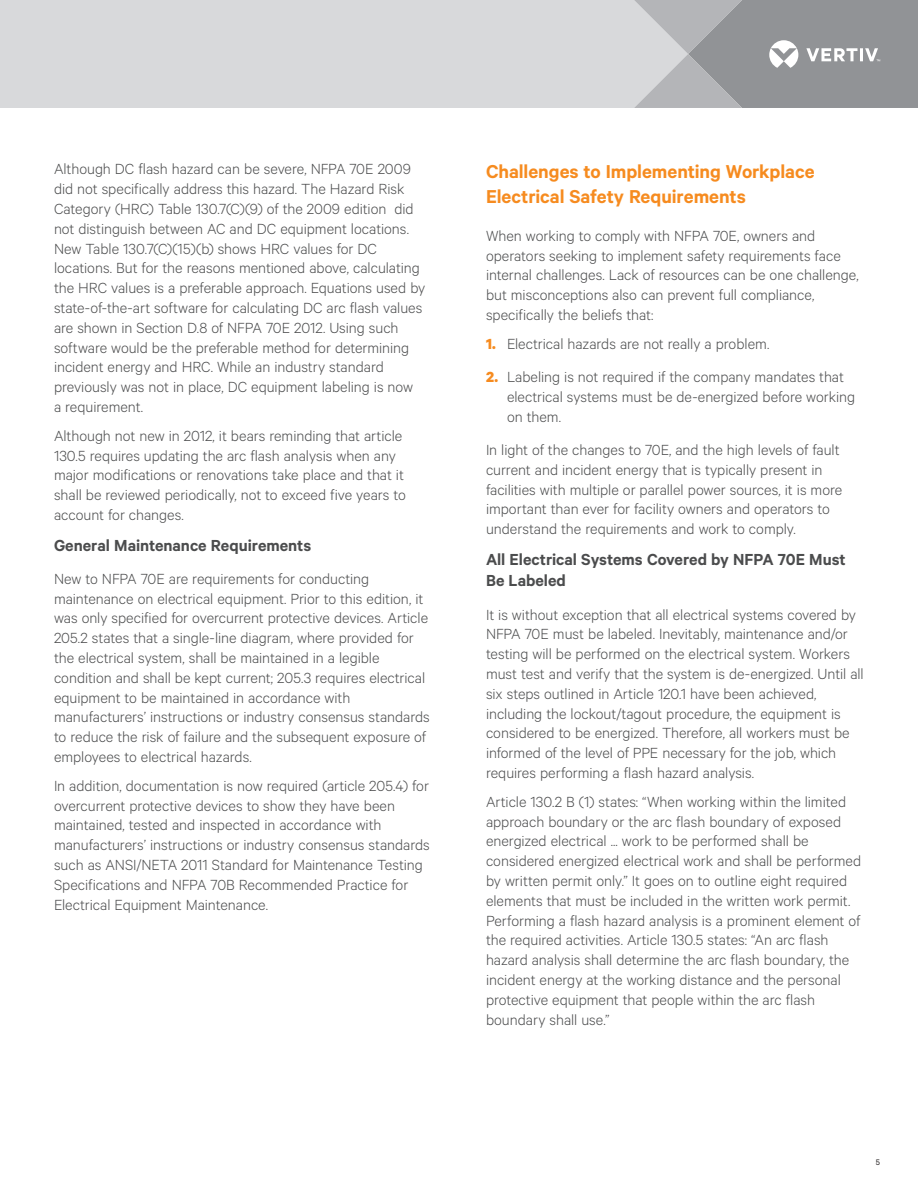
<style>
.page{position:relative;width:918px;height:1188px;background:#fff}
.page>*{position:absolute;margin:0;border:0;box-sizing:border-box;transform-origin:0 0}
.Vertiv_Orange_Main_H{font:600 21px/25.2px "Calibre";color:#f68b1f}
.Vertiv_Heading{font:600 18px/21.6px "Calibre";color:#4b4c4d}
.Vertiv_Body_Text{font:300 16.5px/19.8px "Calibre";color:#4b4c4d}
.t1{font:9px "Calibre";color:#231f20}
.s1{font-weight:700;color:#f68b1f}
</style>
<div class="page">
<div style="left:0;top:0;width:634px;height:108px;background:#d8d9db"></div>
<svg style="left:634px;top:0;width:284px;height:108px;background:#a1a3a6"></svg>
<p class="Vertiv_Body_Text" style="left:54px;top:159px;width:373px">Although DC flash hazard can be severe, NFPA 70E 2009 did not specifically address this hazard. The Hazard Risk Category (HRC) Table 130.7(C)(9) of the 2009 edition did not distinguish between AC and DC equipment locations.<br>New Table 130.7(C)(15)(b) shows HRC values for DC locations. But for the reasons mentioned above, calculating the HRC values is a preferable approach. Equations used by state-of-the-art software for calculating DC arc flash values are shown in Section D.8 of NFPA 70E 2012. Using such software would be the preferable method for determining incident energy and HRC. While an industry standard previously was not in place, DC equipment labeling is now<br>a requirement.</p>
<p class="Vertiv_Body_Text" style="left:54px;top:425px;width:353px">Although not new in 2012, it bears reminding that article 130.5 requires updating the arc flash analysis when any major modifications or renovations take place and that it shall be reviewed periodically, not to exceed five years to account for changes.</p>
<p class="Vertiv_Heading" style="left:54px;top:534px;width:259px">General Maintenance Requirements</p>
<p class="Vertiv_Body_Text" style="left:54px;top:568px;width:377px">New to NFPA 70E are requirements for conducting maintenance on electrical equipment. Prior to this edition, it was only specified for overcurrent protective devices. Article 205.2 states that a single-line diagram, where provided for the electrical system, shall be maintained in a legible condition and shall be kept current; 205.3 requires electrical equipment to be maintained in accordance with manufacturers’ instructions or industry consensus standards to reduce the risk of failure and the subsequent exposure of employees to electrical hazards.</p>
<p class="Vertiv_Body_Text" style="left:54px;top:775px;width:377px">In addition, documentation is now required (article 205.4) for overcurrent protective devices to show they have been maintained, tested and inspected in accordance with manufacturers’ instructions or industry consensus standards such as ANSI/NETA 2011 Standard for Maintenance Testing Specifications and NFPA 70B Recommended Practice for Electrical Equipment Maintenance.</p>
<p class="Vertiv_Orange_Main_H" style="left:486px;top:158px;width:330px">Challenges to Implementing Workplace<br>Electrical Safety Requirements</p>
<p class="Vertiv_Body_Text" style="left:486px;top:225px;width:374px">When working to comply with NFPA 70E, owners and operators seeking to implement safety requirements face internal challenges. Lack of resources can be one challenge, but misconceptions also can prevent full compliance, specifically the beliefs that:</p>
<p class="Vertiv_Body_Text" style="left:486px;top:333px;width:285px"><span class="s1">1.</span> Electrical hazards are not really a problem.</p>
<p class="Vertiv_Body_Text" style="left:507px;top:366px;width:350px;text-indent:-21px"><span class="s1">2.</span> Labeling is not required if the company mandates that electrical systems must be de-energized before working on them.</p>
<p class="Vertiv_Body_Text" style="left:486px;top:439px;width:358px">In light of the changes to 70E, and the high levels of fault current and incident energy that is typically present in facilities with multiple or parallel power sources, it is more important than ever for facility owners and operators to understand the requirements and work to comply.</p>
<p class="Vertiv_Heading" style="left:486px;top:548px;width:361px">All Electrical Systems Covered by NFPA 70E Must<br>Be Labeled</p>
<p class="Vertiv_Body_Text" style="left:486px;top:604px;width:379px">It is without exception that all electrical systems covered by NFPA 70E must be labeled. Inevitably, maintenance and/or testing will be performed on the electrical system. Workers must test and verify that the system is de-energized. Until all six steps outlined in Article 120.1 have been achieved, including the lockout/tagout procedure, the equipment is considered to be energized. Therefore, all workers must be informed of the level of PPE necessary for the job, which requires performing a flash hazard analysis.</p>
<p class="Vertiv_Body_Text" style="left:486px;top:791px;width:377px">Article 130.2 B (1) states: “When working within the limited approach boundary or the arc flash boundary of exposed energized electrical ... work to be performed shall be considered energized electrical work and shall be performed by written permit only.” It goes on to outline eight required elements that must be included in the written work permit.<br>Performing a flash hazard analysis is a prominent element of the required activities. Article 130.5 states: “An arc flash hazard analysis shall determine the arc flash boundary, the incident energy at the working distance and the personal protective equipment that people within the arc flash boundary shall use.”</p>
<p class="t1" style="left:876px;top:1157px;width:6px">5</p>
</div>
